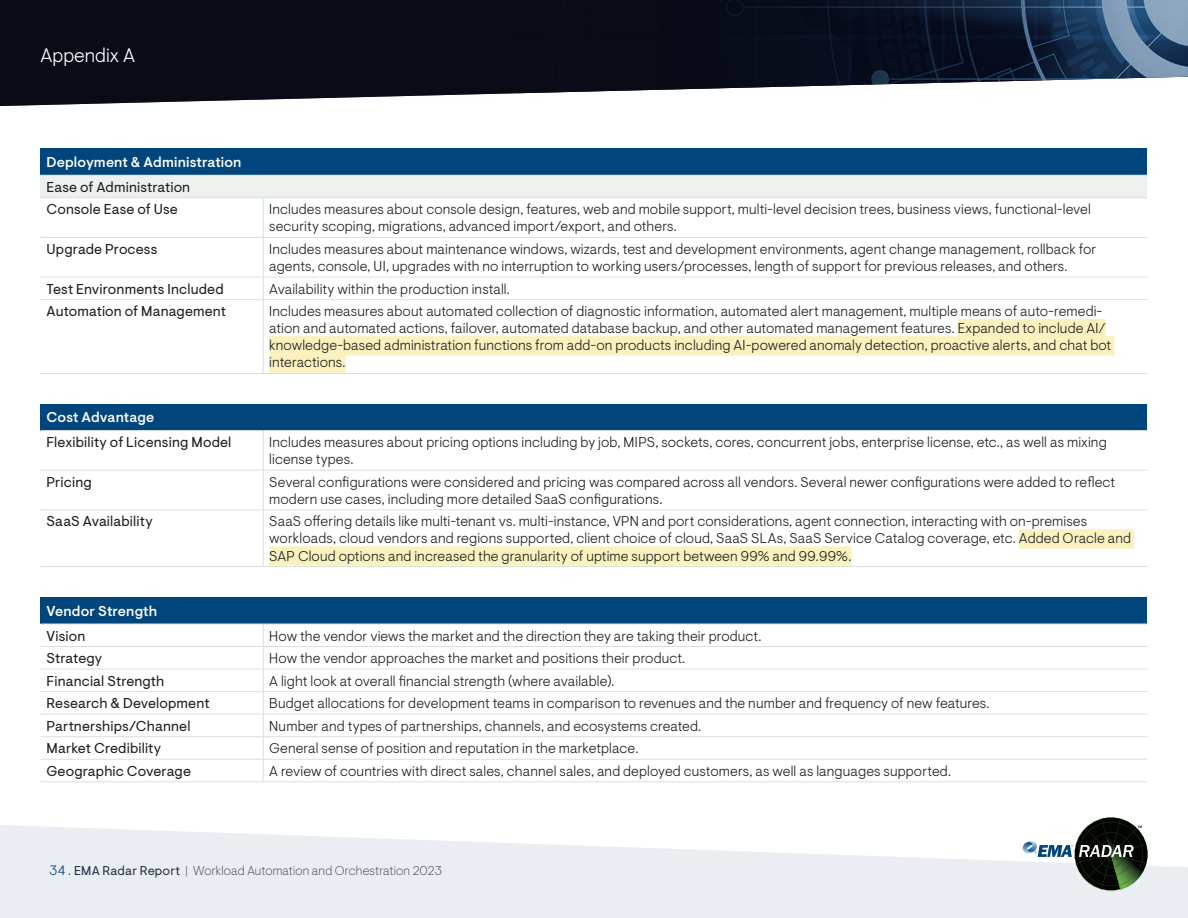
<style>
.page{position:relative;width:1188px;height:918px;background:#fff}
.page>*{position:absolute;margin:0;border:0;box-sizing:border-box;transform-origin:0 0}
.t1{font:300 19.5px "Visuelt Pro";color:#fff}
.table_text{font:300 14.25px/17.1px "Visuelt Pro";letter-spacing:.01em;color:#211f22}
.table_subheader{font:14.25px "Visuelt Pro";letter-spacing:.01em;color:#211f22}
.table_header{font:500 14.25px "Visuelt Pro";letter-spacing:.005em;color:#fff}
.t2{font:200 12.75px "Visuelt Pro";letter-spacing:.01em;color:#2b3545}
.s1{font-weight:300;font-size:13.5px;color:#00457c}
.s2{font-weight:400}
</style>
<div class="page">
<svg style="left:0;top:0;width:1188px;height:106px;background:#2f3542"></svg>
<svg style="left:0;top:825px;width:1188px;height:93px;fill:#eaeef3"></svg>
<svg style="left:1023px;top:817px;width:125px;height:74px"></svg>
<div style="left:40px;top:148px;width:1108px;height:27px;background:#00457c"></div>
<div style="left:40px;top:175px;width:1108px;height:23px;background:#edf1ee"></div>
<hr style="left:40px;top:175px;width:223px;height:1px;background:#dae0df">
<hr style="left:263px;top:175px;width:885px;height:1px;background:#dae0df">
<hr style="left:40px;top:198px;width:223px;height:1px;background:#dae0df">
<hr style="left:263px;top:198px;width:885px;height:1px;background:#dae0df">
<hr style="left:263px;top:198px;width:1px;height:39px;background:#dae0df">
<hr style="left:40px;top:237px;width:223px;height:1px;background:#dae0df">
<hr style="left:263px;top:237px;width:885px;height:1px;background:#dae0df">
<hr style="left:263px;top:238px;width:1px;height:39px;background:#dae0df">
<hr style="left:40px;top:277px;width:223px;height:1px;background:#dae0df">
<hr style="left:263px;top:277px;width:885px;height:1px;background:#dae0df">
<svg style="left:263px;top:278px;width:1px;height:21px"></svg>
<hr style="left:40px;top:299px;width:223px;height:1px;background:#dae0df">
<hr style="left:263px;top:299px;width:885px;height:1px;background:#dae0df">
<hr style="left:263px;top:300px;width:1px;height:73px;background:#dae0df">
<hr style="left:40px;top:373px;width:223px;height:1px;background:#dae0df">
<hr style="left:263px;top:373px;width:885px;height:1px;background:#dae0df">
<div style="left:958px;top:319px;width:148px;height:20px;background:#f9f2be"></div>
<div style="left:269px;top:336px;width:845px;height:20px;background:#f9f2be"></div>
<div style="left:269px;top:353px;width:77px;height:20px;background:#f9f2be"></div>
<div style="left:40px;top:404px;width:1108px;height:27px;background:#00457c"></div>
<hr style="left:40px;top:430px;width:223px;height:1px;background:#dae0df">
<hr style="left:263px;top:430px;width:885px;height:1px;background:#dae0df">
<hr style="left:263px;top:431px;width:1px;height:39px;background:#dae0df">
<hr style="left:40px;top:470px;width:223px;height:1px;background:#dae0df">
<hr style="left:263px;top:470px;width:885px;height:1px;background:#dae0df">
<hr style="left:263px;top:470px;width:1px;height:40px;background:#dae0df">
<hr style="left:40px;top:510px;width:223px;height:1px;background:#dae0df">
<hr style="left:263px;top:510px;width:885px;height:1px;background:#dae0df">
<hr style="left:263px;top:510px;width:1px;height:56px;background:#dae0df">
<hr style="left:40px;top:566px;width:223px;height:1px;background:#dae0df">
<hr style="left:263px;top:566px;width:885px;height:1px;background:#dae0df">
<div style="left:1019px;top:529px;width:115px;height:20px;background:#f9f2be"></div>
<div style="left:269px;top:546px;width:582px;height:20px;background:#f9f2be"></div>
<div style="left:40px;top:597px;width:1108px;height:27px;background:#00457c"></div>
<hr style="left:40px;top:624px;width:223px;height:1px;background:#dae0df">
<hr style="left:263px;top:624px;width:885px;height:1px;background:#dae0df">
<hr style="left:40px;top:646px;width:223px;height:1px;background:#dae0df">
<hr style="left:263px;top:646px;width:885px;height:1px;background:#dae0df">
<hr style="left:40px;top:669px;width:223px;height:1px;background:#dae0df">
<hr style="left:263px;top:669px;width:885px;height:1px;background:#dae0df">
<hr style="left:40px;top:691px;width:223px;height:1px;background:#dae0df">
<hr style="left:263px;top:691px;width:885px;height:1px;background:#dae0df">
<hr style="left:40px;top:714px;width:223px;height:1px;background:#dae0df">
<hr style="left:263px;top:714px;width:885px;height:1px;background:#dae0df">
<hr style="left:40px;top:736px;width:223px;height:1px;background:#dae0df">
<hr style="left:263px;top:736px;width:885px;height:1px;background:#dae0df">
<hr style="left:40px;top:759px;width:223px;height:1px;background:#dae0df">
<hr style="left:263px;top:759px;width:885px;height:1px;background:#dae0df">
<svg style="left:263px;top:625px;width:1px;height:157px"></svg>
<hr style="left:40px;top:782px;width:223px;height:1px;background:#dae0df">
<hr style="left:263px;top:782px;width:885px;height:1px;background:#dae0df">
<h1 class="t1" style="left:40px;top:44px;width:96px">Appendix A</h1>
<p class="table_header" style="left:46px;top:154px;width:196px">Deployment &amp; Administration</p>
<p class="table_subheader" style="left:46px;top:179px;width:145px">Ease of Administration</p>
<p class="table_subheader" style="left:46px;top:201px;width:133px">Console Ease of Use</p>
<p class="table_text" style="left:269px;top:201px;width:823px">Includes measures about console design, features, web and mobile support, multi-level decision trees, business views, functional-level security scoping, migrations, advanced import/export, and others.</p>
<p class="table_subheader" style="left:46px;top:241px;width:112px">Upgrade Process</p>
<p class="table_text" style="left:269px;top:241px;width:829px">Includes measures about maintenance windows, wizards, test and development environments, agent change management, rollback for agents, console, UI, upgrades with no interruption to working users/processes, length of support for previous releases, and others.</p>
<p class="table_subheader" style="left:46px;top:280px;width:179px">Test Environments Included</p>
<p class="table_text" style="left:269px;top:280px;width:242px">Availability within the production install.</p>
<p class="table_subheader" style="left:46px;top:303px;width:181px">Automation of Management</p>
<p class="table_text" style="left:269px;top:303px;width:844px">Includes measures about automated collection of diagnostic information, automated alert management, multiple means of auto-remedi&shy;ation and automated actions, failover, automated database backup, and other automated management features. Expanded to include AI/ knowledge-based administration functions from add-on products including AI-powered anomaly detection, proactive alerts, and chat bot interactions.</p>
<p class="table_header" style="left:46px;top:409px;width:109px">Cost Advantage</p>
<p class="table_subheader" style="left:46px;top:434px;width:186px">Flexibility of Licensing Model</p>
<p class="table_text" style="left:269px;top:434px;width:839px">Includes measures about pricing options including by job, MIPS, sockets, cores, concurrent jobs, enterprise license, etc., as well as mixing license types.</p>
<p class="table_subheader" style="left:46px;top:473px;width:47px">Pricing</p>
<p class="table_text" style="left:269px;top:473px;width:847px">Several configurations were considered and pricing was compared across all vendors. Several newer configurations were added to reflect modern use cases, including more detailed SaaS configurations.</p>
<p class="table_subheader" style="left:46px;top:513px;width:108px">SaaS Availability</p>
<p class="table_text" style="left:269px;top:513px;width:863px">SaaS offering details like multi-tenant vs. multi-instance, VPN and port considerations, agent connection, interacting with on-premises workloads, cloud vendors and regions supported, client choice of cloud, SaaS SLAs, SaaS Service Catalog coverage, etc. Added Oracle and<br>SAP Cloud options and increased the granularity of uptime support between 99% and 99.99%.</p>
<p class="table_header" style="left:46px;top:603px;width:112px">Vendor Strength</p>
<p class="table_subheader" style="left:46px;top:627px;width:40px">Vision</p>
<p class="table_text" style="left:269px;top:627px;width:494px">How the vendor views the market and the direction they are taking their product.</p>
<p class="table_subheader" style="left:46px;top:650px;width:57px">Strategy</p>
<p class="table_text" style="left:269px;top:650px;width:418px">How the vendor approaches the market and positions their product.</p>
<p class="table_subheader" style="left:46px;top:672px;width:119px">Financial Strength</p>
<p class="table_text" style="left:269px;top:672px;width:347px">A light look at overall financial strength (where available).</p>
<p class="table_subheader" style="left:46px;top:695px;width:165px">Research &amp; Development</p>
<p class="table_text" style="left:269px;top:695px;width:722px">Budget allocations for development teams in comparison to revenues and the number and frequency of new features.</p>
<p class="table_subheader" style="left:46px;top:717px;width:146px">Partnerships/Channel</p>
<p class="table_text" style="left:269px;top:717px;width:434px">Number and types of partnerships, channels, and ecosystems created.</p>
<p class="table_subheader" style="left:46px;top:740px;width:116px">Market Credibility</p>
<p class="table_text" style="left:269px;top:740px;width:371px">General sense of position and reputation in the marketplace.</p>
<p class="table_subheader" style="left:46px;top:763px;width:146px">Geographic Coverage</p>
<p class="table_text" style="left:269px;top:762px;width:683px">A review of countries with direct sales, channel sales, and deployed customers, as well as languages supported.</p>
<p class="t2" style="left:50px;top:863px;width:394px"><span class="s1">34 .</span> <span class="s2">EMA Radar Report</span> | Workload Automation and Orchestration 2023</p>
</div>
